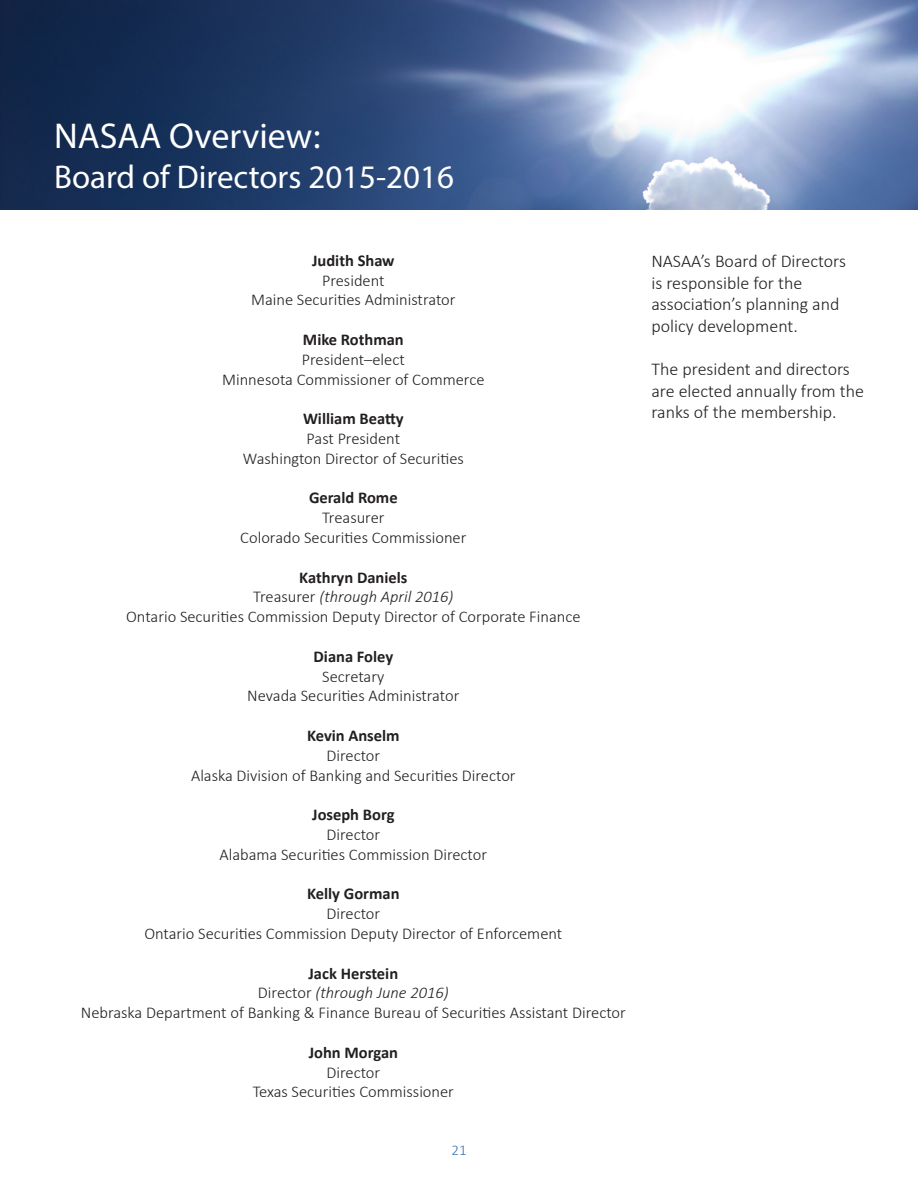
<style>
.page{position:relative;width:918px;height:1188px;background:#fff}
.page>*{position:absolute;margin:0;border:0;box-sizing:border-box;transform-origin:0 0}
.Head_2{font:36px "Myriad Pro";color:#fff}
.Head_2-2{font:33px "Myriad Pro";color:#fff}
.t1{font:300 18px/21.6px "Calibri";color:#231f20}
.Upper_Right{font:300 16.5px/19.8px "Calibri";color:#231f20;text-align:center}
.Upper_Right-2{font:700 16.5px "Calibri";color:#231f20}
.Upper_Right-3{font:italic 300 16.5px/19.8px "Calibri";color:#231f20;text-align:center}
.Upper_Right-4{font:300 15px "Calibri";color:#3870b0}
.s1{font-weight:700;font-style:normal}
.s2{font-style:normal}
.s3{font-weight:700}
.s4{font-style:italic}
</style>
<div class="page">
<img style="left:3px;top:0;width:915px;height:209px">
<img style="left:0;top:0;width:3px;height:209px">
<p class="Head_2" style="left:54px;top:114px;width:268px">NASAA Overview:</p>
<p class="Head_2-2" style="left:54px;top:156px;width:402px">Board of Directors 2015-2016</p>
<p class="Upper_Right-2" style="left:312px;top:249px;width:84px">Judith Shaw</p>
<p class="Upper_Right" style="left:251px;top:270px;width:206px">President<br>Maine Securities Administrator</p>
<p class="Upper_Right-2" style="left:303px;top:328px;width:102px">Mike Rothman</p>
<p class="Upper_Right" style="left:302px;top:349px;width:105px">President–elect</p>
<p class="Upper_Right" style="left:222px;top:369px;width:264px">Minnesota Commissioner of Commerce</p>
<p class="Upper_Right-2" style="left:303px;top:407px;width:102px">William Beatty</p>
<p class="Upper_Right" style="left:307px;top:429px;width:95px">Past President</p>
<p class="Upper_Right" style="left:243px;top:448px;width:223px">Washington Director of Securities</p>
<p class="Upper_Right-2" style="left:309px;top:486px;width:90px">Gerald Rome</p>
<p class="Upper_Right" style="left:322px;top:508px;width:64px">Treasurer</p>
<p class="Upper_Right" style="left:240px;top:528px;width:228px">Colorado Securities Commissioner</p>
<p class="Upper_Right-3" style="left:253px;top:567px;width:202px"><span class="s1">Kathryn Daniels<br></span><span class="s2">Treasurer</span> (through April 2016)</p>
<p class="Upper_Right" style="left:126px;top:607px;width:456px">Ontario Securities Commission Deputy Director of Corporate Finance</p>
<p class="Upper_Right-2" style="left:314px;top:645px;width:81px">Diana Foley</p>
<p class="Upper_Right" style="left:322px;top:666px;width:64px">Secretary</p>
<p class="Upper_Right" style="left:247px;top:686px;width:214px">Nevada Securities Administrator</p>
<p class="Upper_Right-2" style="left:307px;top:724px;width:94px">Kevin Anselm</p>
<p class="Upper_Right" style="left:191px;top:745px;width:326px">Director<br>Alaska Division of Banking and Securities Director</p>
<p class="Upper_Right-2" style="left:312px;top:803px;width:84px">Joseph Borg</p>
<p class="Upper_Right" style="left:326px;top:825px;width:55px">Director</p>
<p class="Upper_Right" style="left:220px;top:844px;width:269px">Alabama Securities Commission Director</p>
<p class="Upper_Right-2" style="left:307px;top:882px;width:94px">Kelly Gorman</p>
<p class="Upper_Right" style="left:326px;top:904px;width:55px">Director</p>
<p class="Upper_Right" style="left:144px;top:924px;width:419px">Ontario Securities Commission Deputy Director of Enforcement</p>
<p class="Upper_Right" style="left:81px;top:963px;width:547px"><span class="s3">Jack Herstein<br></span>Director <span class="s4">(through June 2016)<br></span>Nebraska Department of Banking &amp; Finance Bureau of Securities Assistant Director</p>
<p class="Upper_Right-2" style="left:309px;top:1041px;width:91px">John Morgan</p>
<p class="Upper_Right" style="left:326px;top:1062px;width:55px">Director</p>
<p class="Upper_Right" style="left:253px;top:1082px;width:203px">Texas Securities Commissioner</p>
<p class="Upper_Right-4" style="left:451px;top:1141px;width:17px">21</p>
<p class="t1" style="left:651px;top:250px;width:196px">NASAA’s Board of Directors is responsible for the association’s planning and policy development.</p>
<p class="t1" style="left:651px;top:358px;width:214px">The president and directors are elected annually from the ranks of the membership.</p>
</div>
